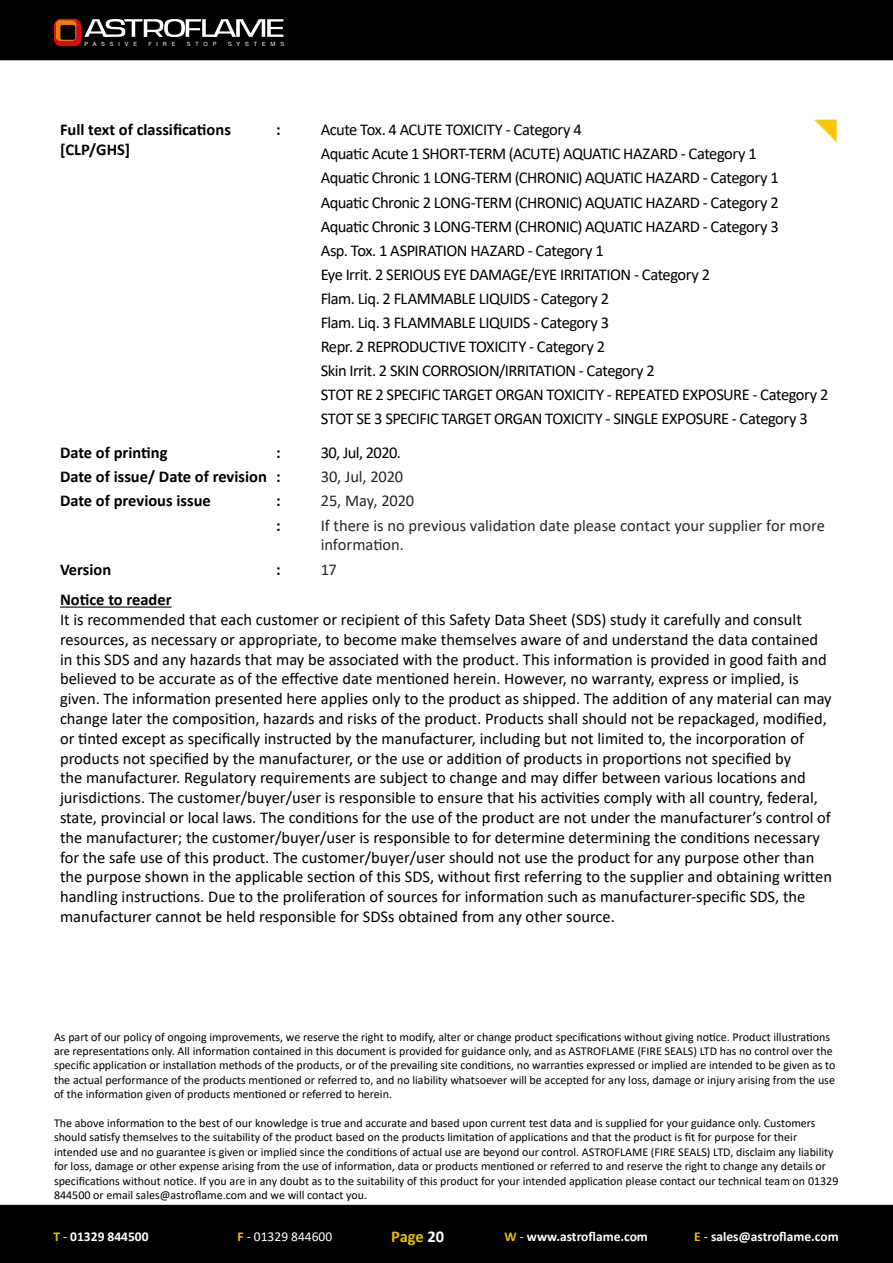
<style>
.page{position:relative;width:893px;height:1263px;background:#fff}
.page>*{position:absolute;margin:0;border:0;box-sizing:border-box;transform-origin:0 0}
.t1{font:16.5px/19.8px "Calibri";color:#000}
.t2{font:16.5px/24px "Calibri";letter-spacing:-.03em;color:#000}
.t3{font:700 16.5px "Calibri";color:#000}
.t4{font:16.5px/19.8px "Calibri";color:#272727}
.t5{font:16.5px "Calibri";letter-spacing:-.04em;color:#000}
.t6{font:700 16.5px "Calibri";letter-spacing:-.005em;color:#ebbe00}
.t7{font:700 13.5px "Calibri";color:#fff}
.t8{font:13.5px "Calibri";color:#fff}
.t9{font:12px/14.4px "Calibri";color:#000}
.t10{font:5.85px "Helvetica Neue";letter-spacing:.84em;color:#fff}
.s1{color:#fff}
.s2{color:#ebbe00}
.s3{font-weight:400}
.s4{font-weight:700;color:#ebbe00}
</style>
<div class="page">
<div style="left:0;top:0;width:893px;height:60px;background:#000"></div>
<div style="left:0;top:1205px;width:893px;height:58px;background:#000"></div>
<svg style="left:54px;top:19px;width:230px;height:27px"></svg>
<hr style="left:60px;top:606px;width:112px;height:2px;background:#000">
<svg style="left:814px;top:120px;width:23px;height:22px"></svg>
<p class="t10" style="left:84px;top:40px;width:54px">PASSIVE</p>
<p class="t10" style="left:148px;top:40px;width:28px">FIRE</p>
<p class="t10" style="left:187px;top:40px;width:31px">STOP</p>
<p class="t10" style="left:228px;top:40px;width:58px">SYSTEMS</p>
<p class="t3" style="left:60px;top:118px;width:172px">Full text of classifications</p>
<p class="t3" style="left:276px;top:118px;width:6px">:</p>
<p class="t3" style="left:60px;top:138px;width:72px">[CLP/GHS]</p>
<p class="t2" style="left:321px;top:117px;width:509px">Acute Tox. 4 ACUTE TOXICITY - Category 4<br>Aquatic Acute 1 SHORT-TERM (ACUTE) AQUATIC HAZARD - Category 1<br>Aquatic Chronic 1 LONG-TERM (CHRONIC) AQUATIC HAZARD - Category 1<br>Aquatic Chronic 2 LONG-TERM (CHRONIC) AQUATIC HAZARD - Category 2<br>Aquatic Chronic 3 LONG-TERM (CHRONIC) AQUATIC HAZARD - Category 3<br>Asp. Tox. 1 ASPIRATION HAZARD - Category 1<br>Eye Irrit. 2 SERIOUS EYE DAMAGE/EYE IRRITATION - Category 2<br>Flam. Liq. 2 FLAMMABLE LIQUIDS - Category 2<br>Flam. Liq. 3 FLAMMABLE LIQUIDS - Category 3<br>Repr. 2 REPRODUCTIVE TOXICITY - Category 2<br>Skin Irrit. 2 SKIN CORROSION/IRRITATION - Category 2<br>STOT RE 2 SPECIFIC TARGET ORGAN TOXICITY - REPEATED EXPOSURE - Category 2<br>STOT SE 3 SPECIFIC TARGET ORGAN TOXICITY - SINGLE EXPOSURE - Category 3</p>
<p class="t3" style="left:60px;top:440px;width:109px">Date of printing</p>
<p class="t3" style="left:276px;top:440px;width:6px">:</p>
<p class="t5" style="left:321px;top:441px;width:82px">30, Jul, 2020.</p>
<p class="t3" style="left:60px;top:465px;width:222px">Date of issue/ Date of revision :</p>
<p class="t4" style="left:321px;top:466px;width:84px">30, Jul, 2020</p>
<p class="t3" style="left:60px;top:489px;width:152px">Date of previous issue</p>
<p class="t3" style="left:276px;top:489px;width:6px">:</p>
<p class="t4" style="left:321px;top:490px;width:95px">25, May, 2020</p>
<p class="t3" style="left:276px;top:513px;width:6px">:</p>
<p class="t4" style="left:321px;top:515px;width:506px">If there is no previous validation date please contact your supplier for more information.</p>
<p class="t3" style="left:60px;top:558px;width:53px">Version</p>
<p class="t3" style="left:276px;top:558px;width:6px">:</p>
<p class="t4" style="left:321px;top:559px;width:18px">17</p>
<p class="t3" style="left:60px;top:588px;width:113px">Notice to reader</p>
<p class="t1" style="left:60px;top:609px;width:774px">It is recommended that each customer or recipient of this Safety Data Sheet (SDS) study it carefully and consult resources, as necessary or appropriate, to become make themselves aware of and understand the data contained in this SDS and any hazards that may be associated with the product. This information is provided in good faith and believed to be accurate as of the effective date mentioned herein. However, no warranty, express or implied, is given. The information presented here applies only to the product as shipped. The addition of any material can may change later the composition, hazards and risks of the product. Products shall should not be repackaged, modified, or tinted except as specifically instructed by the manufacturer, including but not limited to, the incorporation of products not specified by the manufacturer, or the use or addition of products in proportions not specified by<br>the manufacturer. Regulatory requirements are subject to change and may differ between various locations and jurisdictions. The customer/buyer/user is responsible to ensure that his activities comply with all country, federal, state, provincial or local laws. The conditions for the use of the product are not under the manufacturer’s control of the manufacturer; the customer/buyer/user is responsible to for determine determining the conditions necessary for the safe use of this product. The customer/buyer/user should not use the product for any purpose other than the purpose shown in the applicable section of this SDS, without first referring to the supplier and obtaining written handling instructions. Due to the proliferation of sources for information such as manufacturer-specific SDS, the manufacturer cannot be held responsible for SDSs obtained from any other source.</p>
<p class="t9" style="left:54px;top:1029px;width:783px">As part of our policy of ongoing improvements, we reserve the right to modify, alter or change product specifications without giving notice. Product illustrations are representations only. All information contained in this document is provided for guidance only, and as ASTROFLAME (FIRE SEALS) LTD has no control over the specific application or installation methods of the products, or of the prevailing site conditions, no warranties expressed or implied are intended to be given as to the actual performance of the products mentioned or referred to, and no liability whatsoever will be accepted for any loss, damage or injury arising from the use of the information given of products mentioned or referred to herein.</p>
<p class="t9" style="left:54px;top:1115px;width:786px">The above information to the best of our knowledge is true and accurate and based upon current test data and is supplied for your guidance only. Customers should satisfy themselves to the suitability of the product based on the products limitation of applications and that the product is fit for purpose for their intended use and no guarantee is given or implied since the conditions of actual use are beyond our control. ASTROFLAME (FIRE SEALS) LTD, disclaim any liability for loss, damage or other expense arising from the use of information, data or products mentioned or referred to and reserve the right to change any details or specifications without notice. If you are in any doubt as to the suitability of this product for your intended application please contact our technical team on 01329<br>844500 or email sales@astroflame.com and we will contact you.</p>
<p class="t6" style="left:391px;top:1225px;width:55px">Page <span class="s1">20</span></p>
<p class="t7" style="left:53px;top:1227px;width:97px"><span class="s2">T</span> <span class="s3">-</span> 01329 844500</p>
<p class="t8" style="left:238px;top:1227px;width:96px"><span class="s4">F</span> - 01329 844600</p>
<p class="t7" style="left:504px;top:1227px;width:145px"><span class="s2">W</span> <span class="s3">-</span> www.astroflame.com</p>
<p class="t7" style="left:694px;top:1227px;width:146px"><span class="s2">E</span> <span class="s3">-</span> sales@astroflame.com</p>
</div>
